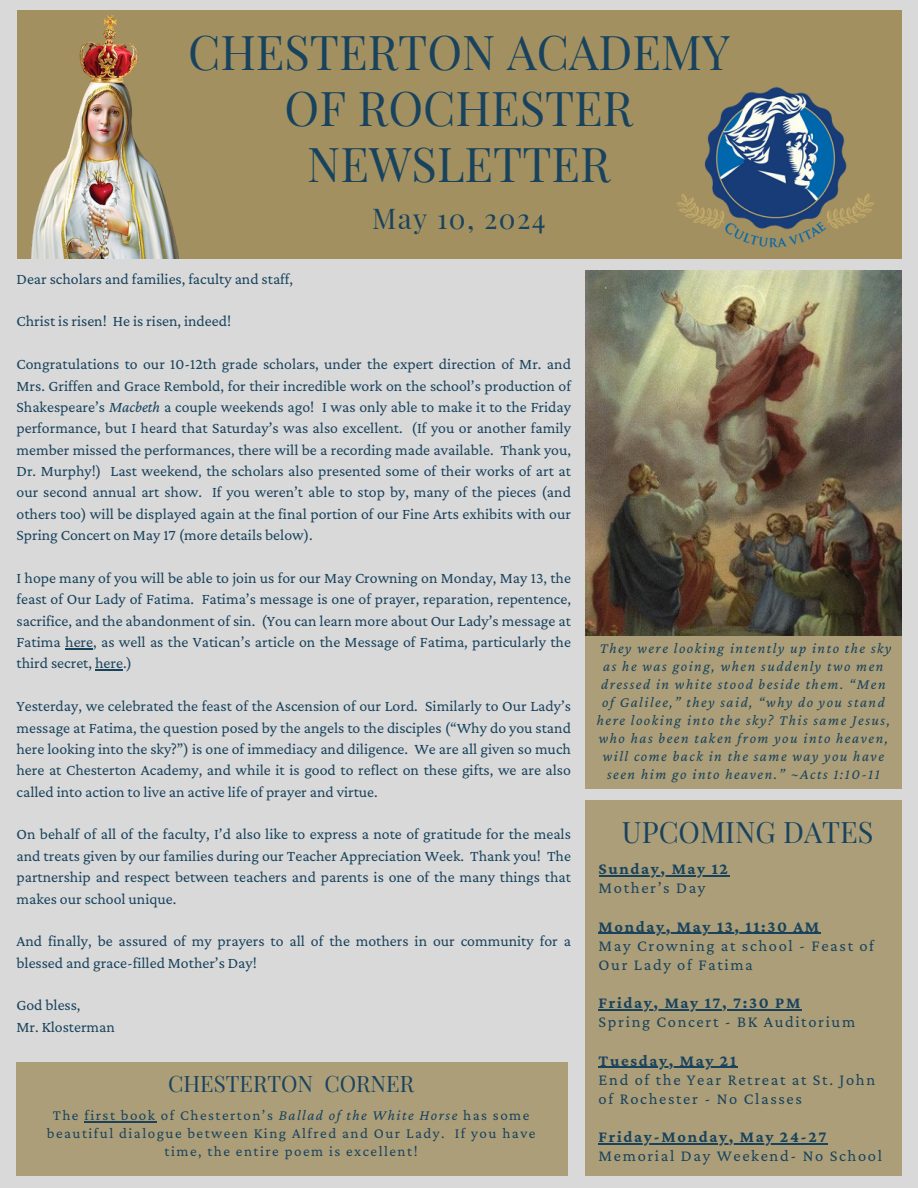
<style>
.page{position:relative;width:918px;height:1188px;background:#d9d9d9}
.page>*{position:absolute;margin:0;border:0;box-sizing:border-box;transform-origin:0 0}
.t1{font:46.95px/56.2px "Playfair Display";color:#19435d;text-align:center}
.t2{font:28.95px "Playfair Display";color:#19435d}
.t3{font:28.05px "Playfair Display";letter-spacing:.05em;color:#19435d}
.t4{font:22.2px "Playfair Display";color:#19435d}
.t5{font:16.5px/19.2px "Crimson Pro";letter-spacing:.1em;color:#19435d}
.t6{font:700 16.5px "Crimson Pro";letter-spacing:.1em;color:#19435d}
.t7{font:15.75px/21.3px "Crimson Pro";color:#19435d;text-align:justify}
.t8{font:italic 15px/18px "Crimson Pro";letter-spacing:.1em;color:#19435d;text-align:center}
.t9{font:15px/18px "Crimson Pro";letter-spacing:.1em;color:#19435d;text-align:center}
.s1{font-style:italic}
</style>
<div class="page">
<div style="left:17px;top:10px;width:884px;height:249px;background:#a29061"></div>
<img style="left:677px;top:87px;width:197px;height:161px">
<div style="left:585px;top:635px;width:317px;height:154px;background:#ac9e78"></div>
<img style="left:585px;top:271px;width:317px;height:364px">
<div style="left:585px;top:801px;width:317px;height:375px;background:#ac9e78"></div>
<hr style="left:599px;top:875px;width:131px;height:2px;background:#19435d">
<hr style="left:599px;top:933px;width:222px;height:1px;background:#19435d">
<hr style="left:599px;top:1009px;width:203px;height:1px;background:#19435d">
<hr style="left:599px;top:1067px;width:139px;height:1px;background:#19435d">
<hr style="left:599px;top:1143px;width:229px;height:1px;background:#19435d">
<img style="left:31px;top:15px;width:148px;height:244px">
<svg style="left:65px;top:648px;width:28px;height:1px"></svg>
<svg style="left:95px;top:670px;width:28px;height:1px"></svg>
<div style="left:17px;top:1063px;width:551px;height:113px;background:#ac9e78"></div>
<hr style="left:84px;top:1121px;width:73px;height:1px;background:#19435d">
<p class="t1" style="left:188px;top:22px;width:543px">CHESTERTON ACADEMY<br>OF ROCHESTER<br>NEWSLETTER</p>
<p class="t3" style="left:372px;top:198px;width:175px">May 10, 2024</p>
<p class="t7" style="left:17px;top:268px;width:278px">Dear scholars and families, faculty and staff,</p>
<p class="t7" style="left:17px;top:310px;width:216px">Christ is risen! He is risen, indeed!</p>
<h2 class="t7" style="left:17px;top:353px;width:556px">Congratulations to our 10-12th grade scholars, under the expert direction of Mr. and Mrs. Griffen and Grace Rembold, for their incredible work on the school’s production of Shakespeare’s <span class="s1">Macbeth</span> a couple weekends ago! I was only able to make it to the Friday performance, but I heard that Saturday’s was also excellent. (If you or another family member missed the performances, there will be a recording made available. Thank you, Dr. Murphy!) Last weekend, the scholars also presented some of their works of art at our second annual art show. If you weren’t able to stop by, many of the pieces (and others too) will be displayed again at the final portion of our Fine Arts exhibits with our Spring Concert on May 17 (more details below).</h2>
<p class="t7" style="left:17px;top:567px;width:556px">I hope many of you will be able to join us for our May Crowning on Monday, May 13, the feast of Our Lady of Fatima. Fatima’s message is one of prayer, reparation, repentence, sacrifice, and the abandonment of sin. (You can learn more about Our Lady’s message at Fatima here, as well as the Vatican’s article on the Message of Fatima, particularly the third secret, here.)</p>
<p class="t7" style="left:17px;top:695px;width:556px">Yesterday, we celebrated the feast of the Ascension of our Lord. Similarly to Our Lady’s message at Fatima, the question posed by the angels to the disciples (“Why do you stand here looking into the sky?”) is one of immediacy and diligence. We are all given so much here at Chesterton Academy, and while it is good to reflect on these gifts, we are also called into action to live an active life of prayer and virtue.</p>
<p class="t7" style="left:17px;top:823px;width:556px">On behalf of all of the faculty, I’d also like to express a note of gratitude for the meals and treats given by our families during our Teacher Appreciation Week. Thank you! The partnership and respect between teachers and parents is one of the many things that makes our school unique.</p>
<p class="t7" style="left:17px;top:930px;width:556px">And finally, be assured of my prayers to all of the mothers in our community for a blessed and grace-filled Mother’s Day!</p>
<p class="t7" style="left:17px;top:994px;width:66px">God bless,</p>
<p class="t7" style="left:17px;top:1016px;width:100px">Mr. Klosterman</p>
<p class="t4" style="left:168px;top:1068px;width:247px">CHESTERTON CORNER</p>
<p class="t9" style="left:47px;top:1106px;width:490px">The first book of Chesterton’s <span class="s1">Ballad of the White Horse</span> has some beautiful dialogue between King Alfred and Our Lady. If you have time, the entire poem is excellent!</p>
<p class="t8" style="left:597px;top:638px;width:296px">They were looking intently up into the sky as he was going, when suddenly two men dressed in white stood beside them. “Men of Galilee,” they said, “why do you stand here looking into the sky? This same Jesus, who has been taken from you into heaven, will come back in the same way you have seen him go into heaven.” ~Acts 1:10-11</p>
<h1 class="t2" style="left:622px;top:812px;width:253px">UPCOMING DATES</h1>
<h3 class="t6" style="left:599px;top:860px;width:131px">Sunday, May 12</h3>
<p class="t5" style="left:599px;top:878px;width:108px">Mother’s Day</p>
<p class="t6" style="left:599px;top:917px;width:222px">Monday, May 13, 11:30 AM</p>
<p class="t5" style="left:599px;top:936px;width:277px">May Crowning at school - Feast of<br>Our Lady of Fatima</p>
<p class="t6" style="left:599px;top:993px;width:203px">Friday, May 17, 7:30 PM</p>
<p class="t5" style="left:599px;top:1012px;width:258px">Spring Concert - BK Auditorium</p>
<p class="t6" style="left:599px;top:1051px;width:139px">Tuesday, May 21</p>
<p class="t5" style="left:599px;top:1070px;width:278px">End of the Year Retreat at St. John of Rochester - No Classes</p>
<p class="t6" style="left:599px;top:1127px;width:229px">Friday-Monday, May 24-27</p>
<p class="t5" style="left:599px;top:1146px;width:285px">Memorial Day Weekend- No School</p>
</div>
